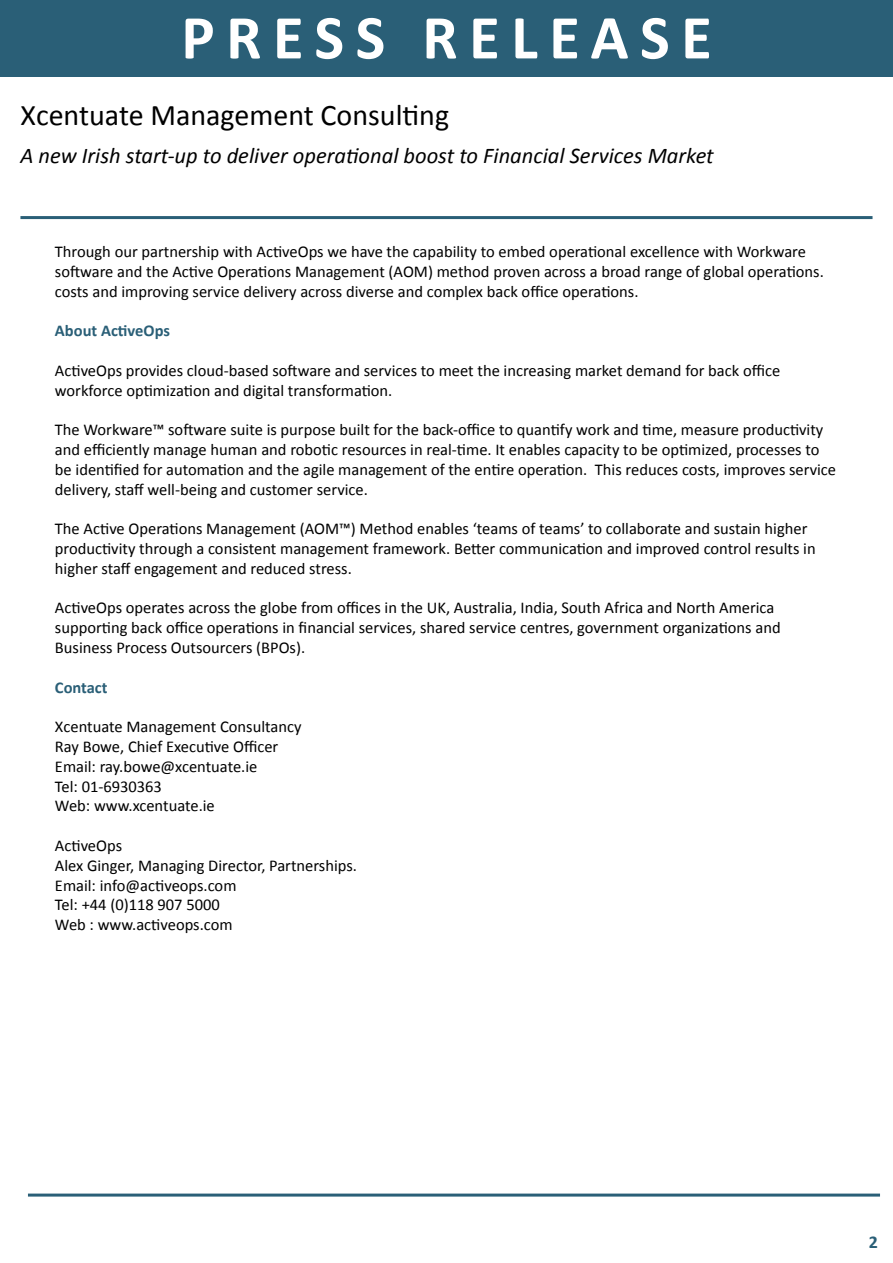
<style>
.page{position:relative;width:893px;height:1263px;background:#fff}
.page>*{position:absolute;margin:0;border:0;box-sizing:border-box;transform-origin:0 0}
.t1{font:700 63px "Calibri";letter-spacing:.18em;color:#fff}
.t2{font:30px "Calibri";color:#000}
.t3{font:italic 22.5px "Calibri";color:#000}
.t4{font:700 18px "Calibri";color:#2a5f77}
.t5{font:16.5px/19.8px "Calibri";color:#000}
.t6{font:700 16.5px "Calibri";color:#2a5f77}
</style>
<div class="page">
<div style="left:0;top:0;width:893px;height:76px;background:#2a5f77"></div>
<hr style="left:20px;top:216px;width:852px;height:3px;background:#2a5f77">
<hr style="left:28px;top:1193px;width:852px;height:3px;background:#2a5f77">
<h1 class="t1" style="left:181px;top:-3px;width:532px">PRESS RELEASE</h1>
<h2 class="t2" style="left:20px;top:96px;width:430px">Xcentuate Management Consulting</h2>
<h3 class="t3" style="left:20px;top:140px;width:695px">A new Irish start-up to deliver operational boost to Financial Services Market</h3>
<p class="t5" style="left:55px;top:242px;width:770px">Through our partnership with ActiveOps we have the capability to embed operational excellence with Workware software and the Active Operations Management (AOM) method proven across a broad range of global operations. costs and improving service delivery across diverse and complex back office operations.</p>
<p class="t6" style="left:55px;top:320px;width:117px">About ActiveOps</p>
<p class="t5" style="left:55px;top:360px;width:727px">ActiveOps provides cloud-based software and services to meet the increasing market demand for back office workforce optimization and digital transformation.</p>
<p class="t5" style="left:55px;top:420px;width:783px">The Workware™ software suite is purpose built for the back-office to quantify work and time, measure productivity and efficiently manage human and robotic resources in real-time. It enables capacity to be optimized, processes to be identified for automation and the agile management of the entire operation. This reduces costs, improves service delivery, staff well-being and customer service.</p>
<p class="t5" style="left:55px;top:519px;width:762px">The Active Operations Management (AOM™) Method enables ‘teams of teams’ to collaborate and sustain higher productivity through a consistent management framework. Better communication and improved control results in higher staff engagement and reduced stress.</p>
<p class="t5" style="left:55px;top:598px;width:727px">ActiveOps operates across the globe from offices in the UK, Australia, India, South Africa and North America supporting back office operations in financial services, shared service centres, government organizations and<br>Business Process Outsourcers (BPOs).</p>
<p class="t6" style="left:55px;top:677px;width:54px">Contact</p>
<p class="t5" style="left:55px;top:717px;width:248px">Xcentuate Management Consultancy<br>Ray Bowe, Chief Executive Officer<br>Email: ray.bowe@xcentuate.ie<br>Tel: 01-6930363<br>Web: www.xcentuate.ie</p>
<p class="t5" style="left:55px;top:836px;width:304px">ActiveOps<br>Alex Ginger, Managing Director, Partnerships.<br>Email: info@activeops.com<br>Tel: +44 (0)118 907 5000<br>Web : www.activeops.com</p>
<p class="t4" style="left:869px;top:1230px;width:11px">2</p>
</div>
